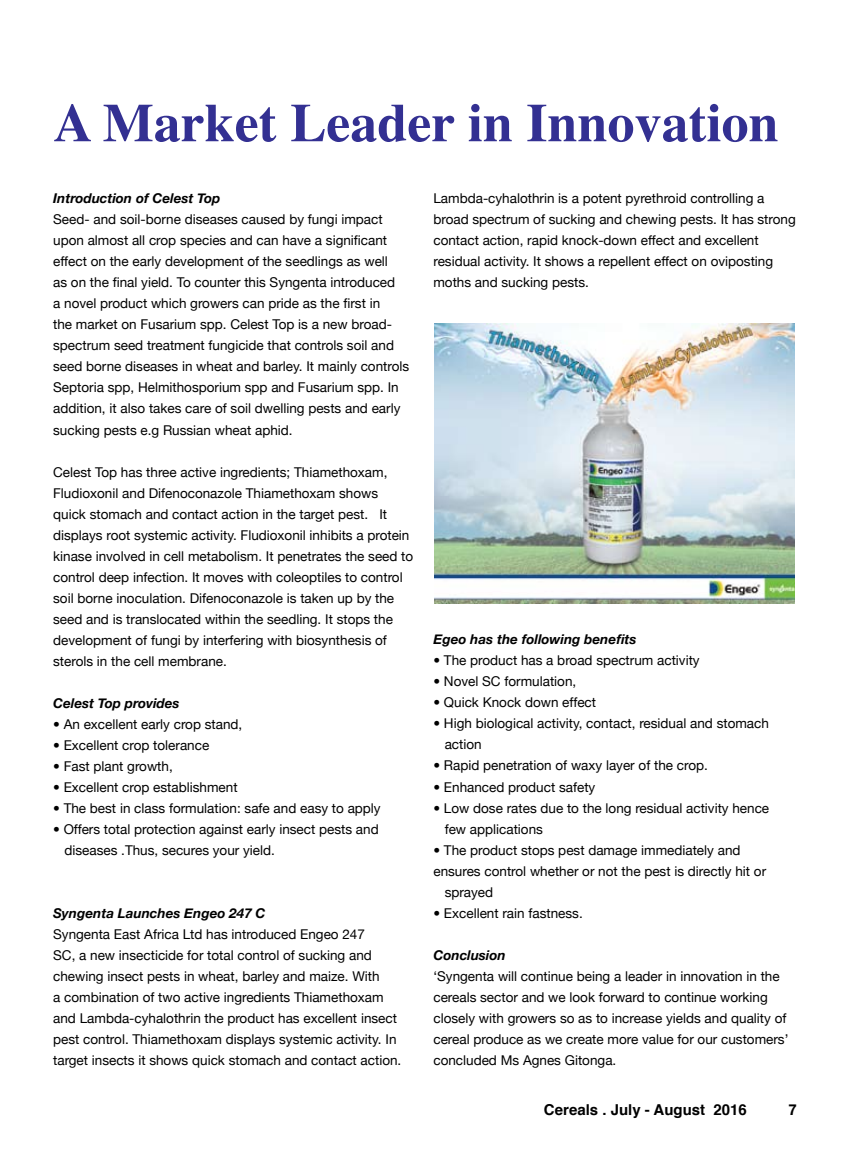
<style>
.page{position:relative;width:851px;height:1149px;background:#fff}
.page>*{position:absolute;margin:0;border:0;box-sizing:border-box;transform-origin:0 0}
.t1{font:700 54px "Times";color:#333092}
.t2{font:700 15px "Helvetica";color:#000}
.t3{font:700 15px "Helvetica Neue";color:#000}
.t4{font:13.5px/21px "Helvetica Neue";color:#000}
.t5{font:italic 700 13.5px "Helvetica Neue";color:#000}
</style>
<div class="page">
<img style="left:434px;top:323px;width:360px;height:280px">
<h1 class="t1" style="left:53px;top:71px;width:727px">A Market Leader in Innovation</h1>
<p class="t5" style="left:53px;top:190px;width:169px">Introduction of Celest Top</p>
<p class="t4" style="left:53px;top:209px;width:357px">Seed- and soil-borne diseases caused by fungi impact upon almost all crop species and can have a significant effect on the early development of the seedlings as well<br>as on the final yield. To counter this Syngenta introduced<br>a novel product which growers can pride as the first in<br>the market on Fusarium spp. Celest Top is a new broad&shy;spectrum seed treatment fungicide that controls soil and seed borne diseases in wheat and barley. It mainly controls Septoria spp, Helmithosporium spp and Fusarium spp. In addition, it also takes care of soil dwelling pests and early sucking pests e.g Russian wheat aphid.</p>
<p class="t4" style="left:53px;top:461px;width:361px">Celest Top has three active ingredients; Thiamethoxam, Fludioxonil and Difenoconazole Thiamethoxam shows quick stomach and contact action in the target pest. It displays root systemic activity. Fludioxonil inhibits a protein kinase involved in cell metabolism. It penetrates the seed to control deep infection. It moves with coleoptiles to control soil borne inoculation. Difenoconazole is taken up by the seed and is translocated within the seedling. It stops the development of fungi by interfering with biosynthesis of sterols in the cell membrane.</p>
<p class="t5" style="left:53px;top:694px;width:128px">Celest Top provides</p>
<p class="t4" style="left:53px;top:713px;width:191px">• An excellent early crop stand,</p>
<p class="t4" style="left:53px;top:734px;width:158px">• Excellent crop tolerance</p>
<p class="t4" style="left:53px;top:755px;width:121px">• Fast plant growth,</p>
<p class="t4" style="left:53px;top:776px;width:186px">• Excellent crop establishment</p>
<p class="t4" style="left:53px;top:797px;width:329px">• The best in class formulation: safe and easy to apply</p>
<p class="t4" style="left:64px;top:818px;width:316px;text-indent:-11px">• Offers total protection against early insect pests and diseases .Thus, secures your yield.</p>
<p class="t5" style="left:53px;top:904px;width:214px">Syngenta Launches Engeo 247 C</p>
<p class="t4" style="left:53px;top:923px;width:349px">Syngenta East Africa Ltd has introduced Engeo 247<br>SC, a new insecticide for total control of sucking and chewing insect pests in wheat, barley and maize. With<br>a combination of two active ingredients Thiamethoxam and Lambda-cyhalothrin the product has excellent insect pest control. Thiamethoxam displays systemic activity. In target insects it shows quick stomach and contact action.</p>
<p class="t4" style="left:433px;top:187px;width:364px">Lambda-cyhalothrin is a potent pyrethroid controlling a broad spectrum of sucking and chewing pests. It has strong contact action, rapid knock-down effect and excellent residual activity. It shows a repellent effect on oviposting moths and sucking pests.</p>
<p class="t5" style="left:433px;top:631px;width:205px">Egeo has the following benefits</p>
<p class="t4" style="left:433px;top:649px;width:268px">• The product has a broad spectrum activity</p>
<p class="t4" style="left:433px;top:670px;width:144px">• Novel SC formulation,</p>
<p class="t4" style="left:433px;top:691px;width:164px">• Quick Knock down effect</p>
<p class="t4" style="left:444px;top:712px;width:326px;text-indent:-11px">• High biological activity, contact, residual and stomach action</p>
<p class="t4" style="left:433px;top:754px;width:276px">• Rapid penetration of waxy layer of the crop.</p>
<p class="t4" style="left:433px;top:775px;width:163px">• Enhanced product safety</p>
<p class="t4" style="left:444px;top:796px;width:326px;text-indent:-11px">• Low dose rates due to the long residual activity hence few applications</p>
<p class="t4" style="left:433px;top:838px;width:308px">• The product stops pest damage immediately and</p>
<p class="t4" style="left:433px;top:859px;width:334px">ensures control whether or not the pest is directly hit or</p>
<p class="t4" style="left:444px;top:880px;width:50px">sprayed</p>
<p class="t4" style="left:433px;top:901px;width:151px">• Excellent rain fastness.</p>
<p class="t5" style="left:433px;top:946px;width:74px">Conclusion</p>
<p class="t4" style="left:433px;top:964px;width:356px">‘Syngenta will continue being a leader in innovation in the cereals sector and we look forward to continue working closely with growers so as to increase yields and quality of cereal produce as we create more value for our customers’ concluded Ms Agnes Gitonga.</p>
<p class="t2" style="left:544px;top:1096px;width:204px">Cereals . July - August 2016</p>
<p class="t3" style="left:788px;top:1099px;width:10px">7</p>
</div>
